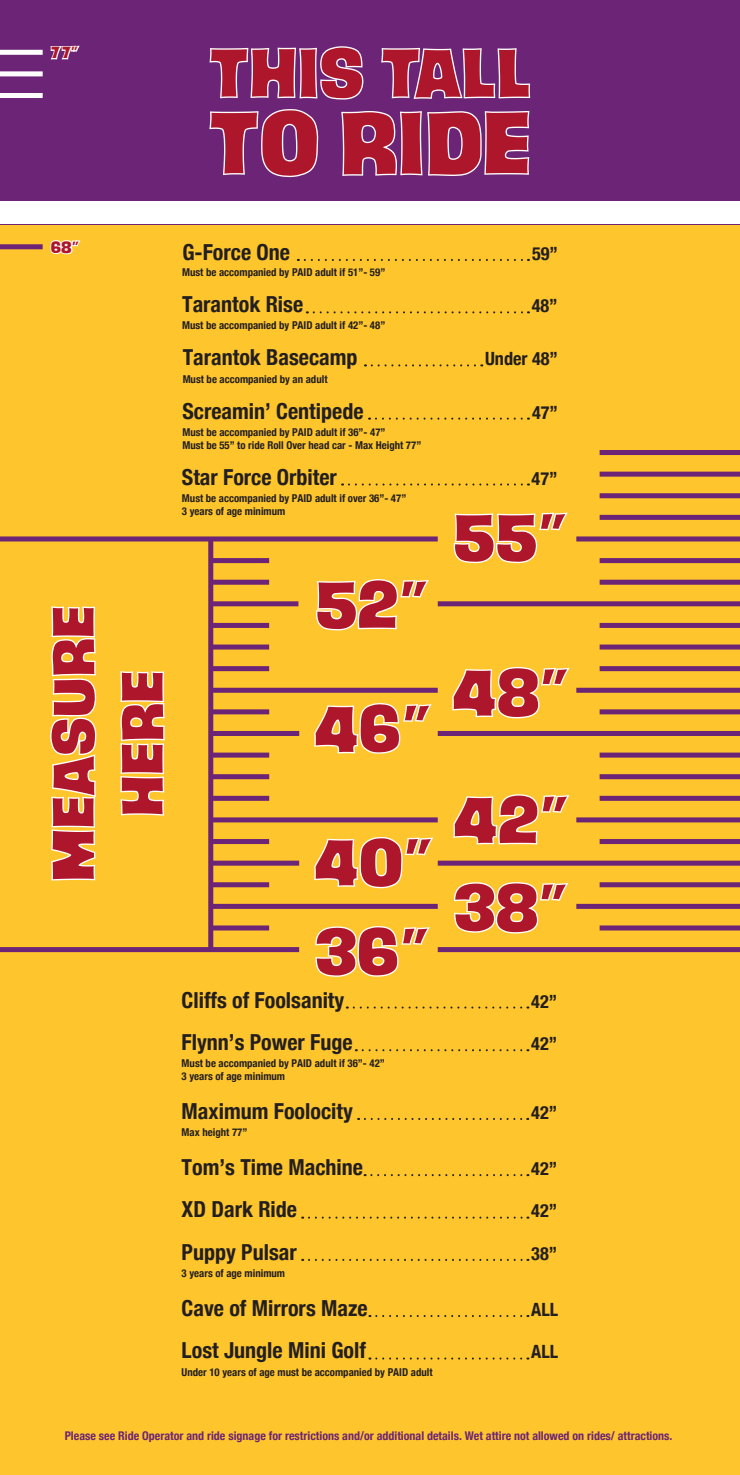
<style>
.page{position:relative;width:740px;height:1475px;background:#fff}
.page>*{position:absolute;margin:0;border:0;box-sizing:border-box;transform-origin:0 0}
.t1{font:85.92px "CC Back Beat W90";color:#ae172b}
.t2{font:66.9px "CC Back Beat W90";color:#ae172b}
.t3{font:63.87px "CC Back Beat W90";color:#ae172b}
.t4{font:57.51px/69px "CC Back Beat W90";color:#ae172b;text-align:center}
.t5{font:700 condensed 22.05px "Helvetica Neue";color:#231f20}
.t6{font:700 condensed 18.24px "Helvetica Neue";color:#231f20}
.t7{font:15.72px "CC Back Beat W90";color:#ae172b}
.t8{font:700 condensed 12px "Helvetica Neue";color:#6c2476}
.t9{font:700 condensed 10.8px/13px "Helvetica Neue";color:#231f20}
</style>
<div class="page">
<div style="left:0;top:3px;width:740px;height:1471px;background:#ffc52d"></div>
<div style="left:438px;top:601px;width:302px;height:5px;background:#6c2476"></div>
<div style="left:576px;top:687px;width:164px;height:5px;background:#6c2476"></div>
<div style="left:438px;top:731px;width:302px;height:5px;background:#6c2476"></div>
<div style="left:576px;top:817px;width:164px;height:5px;background:#6c2476"></div>
<div style="left:576px;top:903px;width:164px;height:5px;background:#6c2476"></div>
<div style="left:438px;top:860px;width:302px;height:5px;background:#6c2476"></div>
<div style="left:438px;top:947px;width:302px;height:5px;background:#6c2476"></div>
<div style="left:208px;top:537px;width:5px;height:412px;background:#6c2476"></div>
<div style="left:0;top:536px;width:438px;height:5px;background:#6c2476"></div>
<div style="left:211px;top:687px;width:227px;height:5px;background:#6c2476"></div>
<div style="left:211px;top:817px;width:227px;height:5px;background:#6c2476"></div>
<div style="left:211px;top:925px;width:58px;height:5px;background:#6c2476"></div>
<div style="left:599px;top:925px;width:141px;height:5px;background:#6c2476"></div>
<div style="left:599px;top:882px;width:141px;height:5px;background:#6c2476"></div>
<div style="left:599px;top:839px;width:141px;height:5px;background:#6c2476"></div>
<div style="left:211px;top:903px;width:227px;height:5px;background:#6c2476"></div>
<div style="left:211px;top:882px;width:58px;height:5px;background:#6c2476"></div>
<div style="left:211px;top:860px;width:88px;height:5px;background:#6c2476"></div>
<div style="left:211px;top:839px;width:58px;height:5px;background:#6c2476"></div>
<div style="left:211px;top:795px;width:58px;height:5px;background:#6c2476"></div>
<div style="left:211px;top:774px;width:58px;height:5px;background:#6c2476"></div>
<div style="left:211px;top:752px;width:58px;height:5px;background:#6c2476"></div>
<div style="left:599px;top:795px;width:141px;height:5px;background:#6c2476"></div>
<div style="left:599px;top:774px;width:141px;height:5px;background:#6c2476"></div>
<div style="left:599px;top:752px;width:141px;height:5px;background:#6c2476"></div>
<div style="left:599px;top:709px;width:141px;height:5px;background:#6c2476"></div>
<div style="left:211px;top:731px;width:88px;height:5px;background:#6c2476"></div>
<div style="left:211px;top:709px;width:58px;height:5px;background:#6c2476"></div>
<div style="left:0;top:947px;width:299px;height:5px;background:#6c2476"></div>
<svg style="left:50px;top:606px;width:47px;height:275px"></svg>
<svg style="left:120px;top:671px;width:45px;height:145px"></svg>
<svg style="left:316px;top:579px;width:113px;height:52px"></svg>
<svg style="left:452px;top:667px;width:118px;height:52px"></svg>
<svg style="left:453px;top:512px;width:115px;height:52px"></svg>
<svg style="left:314px;top:837px;width:120px;height:52px"></svg>
<svg style="left:314px;top:703px;width:118px;height:51px"></svg>
<svg style="left:315px;top:926px;width:115px;height:51px"></svg>
<svg style="left:454px;top:882px;width:115px;height:52px"></svg>
<svg style="left:453px;top:794px;width:117px;height:51px"></svg>
<div style="left:211px;top:666px;width:58px;height:5px;background:#6c2476"></div>
<div style="left:211px;top:644px;width:58px;height:5px;background:#6c2476"></div>
<div style="left:211px;top:623px;width:58px;height:5px;background:#6c2476"></div>
<div style="left:599px;top:666px;width:141px;height:5px;background:#6c2476"></div>
<div style="left:599px;top:644px;width:141px;height:5px;background:#6c2476"></div>
<div style="left:599px;top:623px;width:141px;height:5px;background:#6c2476"></div>
<div style="left:212px;top:601px;width:86px;height:5px;background:#6c2476"></div>
<div style="left:211px;top:579px;width:58px;height:5px;background:#6c2476"></div>
<div style="left:211px;top:558px;width:58px;height:5px;background:#6c2476"></div>
<div style="left:576px;top:536px;width:164px;height:5px;background:#6c2476"></div>
<div style="left:599px;top:579px;width:141px;height:5px;background:#6c2476"></div>
<div style="left:599px;top:558px;width:141px;height:5px;background:#6c2476"></div>
<div style="left:599px;top:515px;width:141px;height:5px;background:#6c2476"></div>
<div style="left:599px;top:493px;width:141px;height:5px;background:#6c2476"></div>
<div style="left:599px;top:471px;width:141px;height:5px;background:#6c2476"></div>
<div style="left:599px;top:450px;width:141px;height:5px;background:#6c2476"></div>
<svg style="left:305px;top:259px;width:224px;height:2px"></svg>
<svg style="left:376px;top:417px;width:153px;height:2px"></svg>
<svg style="left:372px;top:364px;width:110px;height:2px"></svg>
<svg style="left:314px;top:311px;width:215px;height:2px"></svg>
<svg style="left:349px;top:483px;width:180px;height:2px"></svg>
<svg style="left:354px;top:1006px;width:174px;height:2px"></svg>
<svg style="left:363px;top:1049px;width:165px;height:2px"></svg>
<svg style="left:365px;top:1174px;width:163px;height:2px"></svg>
<svg style="left:309px;top:1216px;width:219px;height:2px"></svg>
<svg style="left:309px;top:1258px;width:219px;height:2px"></svg>
<svg style="left:376px;top:1357px;width:152px;height:2px"></svg>
<svg style="left:376px;top:1315px;width:152px;height:1px"></svg>
<svg style="left:365px;top:1117px;width:163px;height:2px"></svg>
<div style="left:0;top:0;width:740px;height:224px;background:#6c2476"></div>
<svg style="left:209px;top:46px;width:155px;height:54px"></svg>
<svg style="left:381px;top:47px;width:150px;height:52px"></svg>
<svg style="left:209px;top:109px;width:110px;height:69px"></svg>
<svg style="left:341px;top:111px;width:189px;height:65px"></svg>
<div style="left:0;top:201px;width:740px;height:23px;background:#fff"></div>
<div style="left:0;top:71px;width:43px;height:5px;background:#fff"></div>
<div style="left:0;top:244px;width:43px;height:5px;background:#6c2476"></div>
<div style="left:0;top:93px;width:43px;height:5px;background:#fff"></div>
<div style="left:0;top:50px;width:43px;height:5px;background:#fff"></div>
<svg style="left:50px;top:240px;width:31px;height:15px"></svg>
<svg style="left:50px;top:45px;width:30px;height:15px"></svg>
<h3 class="t7" style="left:51px;top:44px;width:29px">77”</h3>
<h2 class="t2" style="left:209px;top:38px;width:323px">THIS TALL</h2>
<h1 class="t1" style="left:208px;top:98px;width:325px">TO RIDE</h1>
<h3 class="t7" style="left:51px;top:239px;width:30px">68”</h3>
<h3 class="t4" style="left:42px;top:881px;width:278px;rotate:-90deg">MEASURE<br>HERE</h3>
<h3 class="t5" style="left:182px;top:234px;width:109px">G-Force One</h3>
<h3 class="t6" style="left:532px;top:238px;width:27px">59”</h3>
<p class="t9" style="left:182px;top:265px;width:205px">Must be accompanied by PAID adult if 51”- 59”</p>
<h3 class="t5" style="left:182px;top:286px;width:123px">Tarantok Rise</h3>
<h3 class="t6" style="left:532px;top:291px;width:27px">48”</h3>
<p class="t9" style="left:182px;top:318px;width:205px">Must be accompanied by PAID adult if 42”- 48”</p>
<h3 class="t5" style="left:183px;top:339px;width:176px">Tarantok Basecamp</h3>
<h3 class="t6" style="left:485px;top:344px;width:74px">Under 48”</h3>
<p class="t9" style="left:183px;top:371px;width:146px">Must be accompanied by an adult</p>
<h3 class="t5" style="left:182px;top:392px;width:183px">Screamin’ Centipede</h3>
<h3 class="t6" style="left:532px;top:397px;width:27px">47”</h3>
<p class="t9" style="left:182px;top:425px;width:240px">Must be accompanied by PAID adult if 36”- 47”<br>Must be 55” to ride Roll Over head car - Max Height 77”</p>
<h3 class="t5" style="left:182px;top:458px;width:157px">Star Force Orbiter</h3>
<h3 class="t6" style="left:531px;top:463px;width:27px">47”</h3>
<p class="t9" style="left:182px;top:491px;width:226px">Must be accompanied by PAID adult if over 36”- 47”<br>3 years of age minimum</p>
<h3 class="t3" style="left:453px;top:504px;width:116px">55”</h3>
<h3 class="t3" style="left:315px;top:571px;width:115px">52”</h3>
<h3 class="t3" style="left:315px;top:695px;width:118px">46”</h3>
<h3 class="t3" style="left:315px;top:829px;width:120px">40”</h3>
<h3 class="t3" style="left:315px;top:918px;width:116px">36”</h3>
<h3 class="t3" style="left:453px;top:659px;width:118px">48”</h3>
<h3 class="t3" style="left:454px;top:786px;width:117px">42”</h3>
<h3 class="t3" style="left:454px;top:874px;width:116px">38”</h3>
<h3 class="t5" style="left:182px;top:981px;width:164px">Cliffs of Foolsanity</h3>
<h3 class="t6" style="left:531px;top:985px;width:27px">42”</h3>
<h3 class="t5" style="left:182px;top:1023px;width:172px">Flynn’s Power Fuge</h3>
<h3 class="t6" style="left:531px;top:1028px;width:27px">42”</h3>
<p class="t9" style="left:182px;top:1056px;width:205px">Must be accompanied by PAID adult if 36”- 42”<br>3 years of age minimum</p>
<h3 class="t5" style="left:182px;top:1092px;width:173px">Maximum Foolocity</h3>
<h3 class="t6" style="left:531px;top:1097px;width:27px">42”</h3>
<p class="t9" style="left:182px;top:1124px;width:67px">Max height 77”</p>
<h3 class="t5" style="left:182px;top:1148px;width:183px">Tom’s Time Machine</h3>
<h3 class="t6" style="left:531px;top:1153px;width:27px">42”</h3>
<h3 class="t5" style="left:182px;top:1191px;width:117px">XD Dark Ride</h3>
<h3 class="t6" style="left:531px;top:1195px;width:27px">42”</h3>
<h3 class="t5" style="left:182px;top:1233px;width:117px">Puppy Pulsar</h3>
<h3 class="t6" style="left:531px;top:1238px;width:27px">38”</h3>
<p class="t9" style="left:182px;top:1265px;width:105px">3 years of age minimum</p>
<h3 class="t5" style="left:182px;top:1289px;width:187px">Cave of Mirrors Maze</h3>
<h3 class="t6" style="left:531px;top:1293px;width:29px">ALL</h3>
<h3 class="t5" style="left:182px;top:1331px;width:186px">Lost Jungle Mini Golf</h3>
<h3 class="t6" style="left:531px;top:1336px;width:29px">ALL</h3>
<p class="t9" style="left:182px;top:1364px;width:252px">Under 10 years of age must be accompanied by PAID adult</p>
<p class="t8" style="left:65px;top:1425px;width:609px">Please see Ride Operator and ride signage for restrictions and/or additional details. Wet attire not allowed on rides/ attractions.</p>
</div>
